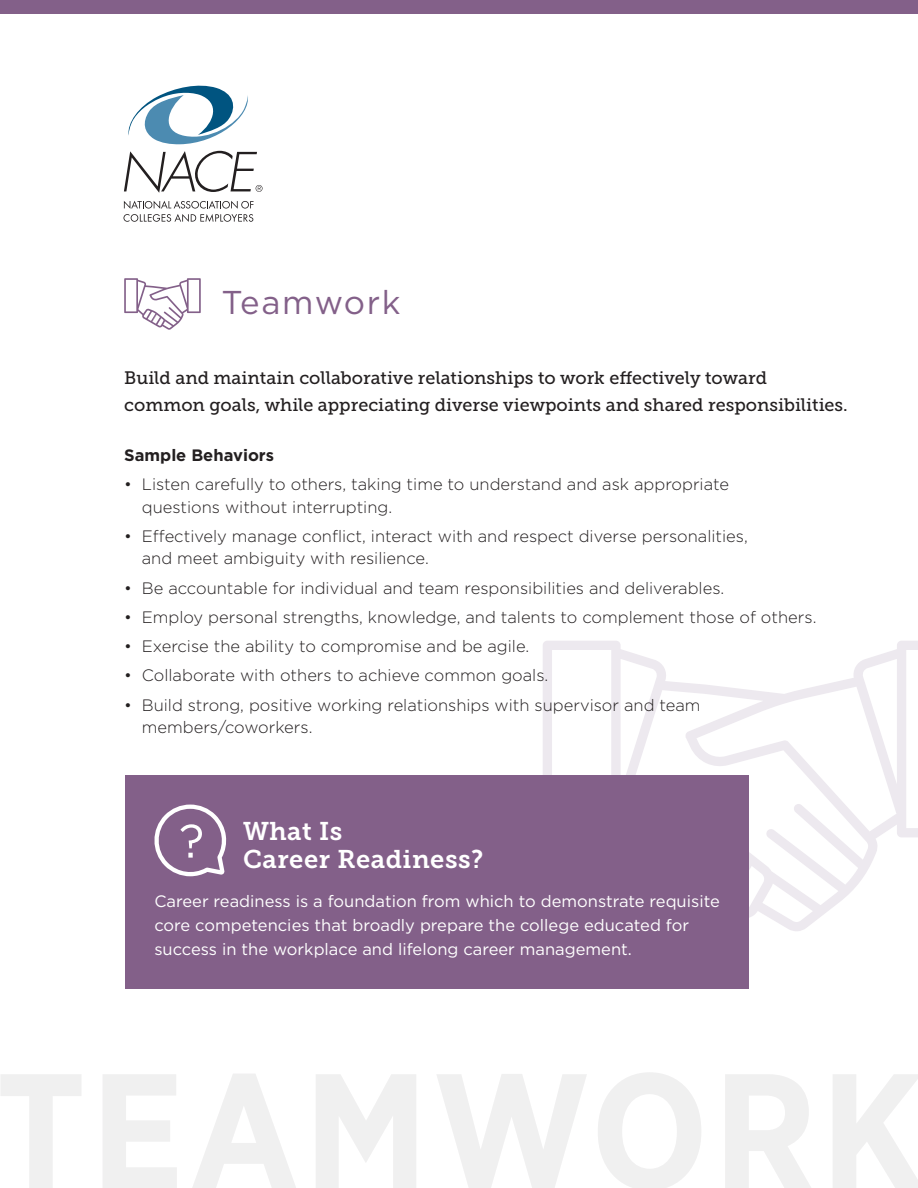
<style>
.page{position:relative;width:918px;height:1188px;background:#fff}
.page>*{position:absolute;margin:0;border:0;box-sizing:border-box;transform-origin:0 0}
.t1{font:33px "Gotham";letter-spacing:.05em;color:#836089}
.t2{font:25.5px/28.5px "Museo Slab 700";letter-spacing:.02em;color:#fff}
.t3{font:18px/27px "Museo Slab 500";color:#231f20}
.t4{font:300 16.5px/22.5px "Gotham";color:#231f20}
.t5{font:16.5px/24px "Gotham";color:#fff}
.t6{font:700 16.5px "Gotham";color:#231f20}
</style>
<div class="page">
<svg style="left:543px;top:641px;width:375px;height:290px"></svg>
<div style="left:0;top:0;width:918px;height:14px;background:#836089"></div>
<div style="left:125px;top:775px;width:623px;height:214px;background:#836089"></div>
<svg style="left:124px;top:278px;width:77px;height:52px"></svg>
<svg style="left:154px;top:805px;width:73px;height:71px"></svg>
<svg style="left:128px;top:85px;width:120px;height:59px"></svg>
<svg style="left:124px;top:151px;width:139px;height:42px"></svg>
<svg style="left:124px;top:201px;width:130px;height:21px"></svg>
<p class="t1" style="left:221px;top:281px;width:181px">Teamwork</p>
<p class="t3" style="left:124px;top:365px;width:725px">Build and maintain collaborative relationships to work effectively toward common goals, while appreciating diverse viewpoints and shared responsibilities.</p>
<p class="t6" style="left:124px;top:444px;width:151px">Sample Behaviors</p>
<p class="t4" style="left:142px;top:472px;width:589px;text-indent:-18px">• Listen carefully to others, taking time to understand and ask appropriate questions without interrupting.</p>
<p class="t4" style="left:142px;top:524px;width:608px;text-indent:-18px">• Effectively manage conflict, interact with and respect diverse personalities, and meet ambiguity with resilience.</p>
<p class="t4" style="left:124px;top:576px;width:602px">• Be accountable for individual and team responsibilities and deliverables.</p>
<p class="t4" style="left:124px;top:605px;width:694px">• Employ personal strengths, knowledge, and talents to complement those of others.</p>
<p class="t4" style="left:124px;top:634px;width:407px">• Exercise the ability to compromise and be agile.</p>
<p class="t4" style="left:124px;top:664px;width:426px">• Collaborate with others to achieve common goals.</p>
<p class="t4" style="left:142px;top:693px;width:560px;text-indent:-18px">• Build strong, positive working relationships with supervisor and team members/coworkers.</p>
<p class="t2" style="left:243px;top:817px;width:242px">What Is<br>Career Readiness?</p>
<p class="t5" style="left:154px;top:889px;width:567px">Career readiness is a foundation from which to demonstrate requisite core competencies that broadly prepare the college educated for success in the workplace and lifelong career management.</p>
</div>
